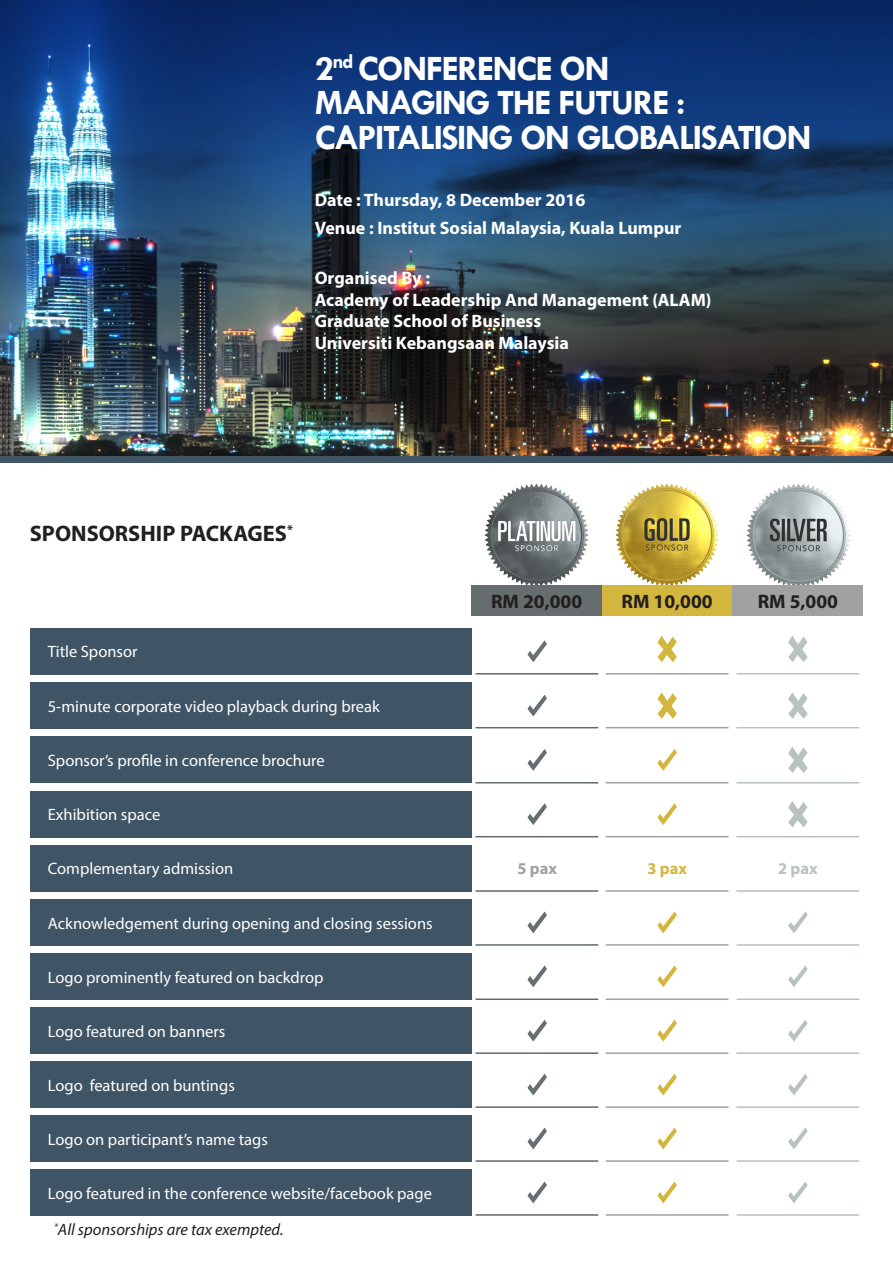
<style>
.page{position:relative;width:893px;height:1263px;background:#fff}
.page>*{position:absolute;margin:0;border:0;box-sizing:border-box;transform-origin:0 0}
.t1{font:700 36px/34.5px "Tw Cen";letter-spacing:-.04em;color:#fff}
.t2{font:700 22.5px "Myriad Pro";color:#231f20}
.t3{font:700 19.5px "Myriad Pro";color:#231f20}
.t4{font:700 18px "Myriad Pro";color:#fff}
.t5{font:16.5px "Myriad Pro";color:#fff}
.t6{font:italic 16.5px "Myriad Pro";color:#231f20}
.t7{font:700 16.5px "Myriad Pro";color:#a1a1a1}
.t8{font:700 16.5px "Myriad Pro";color:#d3b63e}
.t9{font:700 16.5px "Myriad Pro";color:#b9c1c3}
</style>
<div class="page">
<img style="left:0;top:0;width:893px;height:456px">
<div style="left:30px;top:628px;width:441px;height:46px;background:#3f5465"></div>
<div style="left:30px;top:791px;width:441px;height:46px;background:#3f5465"></div>
<div style="left:30px;top:899px;width:441px;height:47px;background:#3f5465"></div>
<div style="left:30px;top:682px;width:441px;height:47px;background:#3f5465"></div>
<div style="left:30px;top:953px;width:441px;height:47px;background:#3f5465"></div>
<div style="left:30px;top:737px;width:441px;height:46px;background:#3f5465"></div>
<div style="left:30px;top:845px;width:441px;height:46px;background:#3f5465"></div>
<div style="left:30px;top:1007px;width:441px;height:47px;background:#3f5465"></div>
<div style="left:30px;top:1061px;width:441px;height:47px;background:#3f5465"></div>
<div style="left:30px;top:1115px;width:441px;height:47px;background:#3f5465"></div>
<div style="left:30px;top:1169px;width:441px;height:47px;background:#3f5465"></div>
<div style="left:0;top:456px;width:893px;height:6px;background:#3f5465"></div>
<img style="left:484px;top:483px;width:105px;height:102px">
<img style="left:615px;top:483px;width:104px;height:102px">
<img style="left:746px;top:483px;width:104px;height:102px">
<div style="left:471px;top:585px;width:131px;height:30px;background:#656d6f"></div>
<div style="left:602px;top:585px;width:130px;height:30px;background:#d3b63e"></div>
<div style="left:733px;top:585px;width:130px;height:30px;background:#a1a1a1"></div>
<svg style="left:527px;top:749px;width:20px;height:22px"></svg>
<svg style="left:527px;top:803px;width:20px;height:22px"></svg>
<svg style="left:527px;top:695px;width:20px;height:21px"></svg>
<svg style="left:527px;top:640px;width:20px;height:22px"></svg>
<svg style="left:527px;top:911px;width:20px;height:22px"></svg>
<svg style="left:527px;top:965px;width:20px;height:22px"></svg>
<svg style="left:527px;top:1020px;width:20px;height:21px"></svg>
<svg style="left:527px;top:1074px;width:20px;height:21px"></svg>
<svg style="left:527px;top:1127px;width:20px;height:22px"></svg>
<svg style="left:527px;top:1181px;width:20px;height:22px"></svg>
<svg style="left:657px;top:749px;width:20px;height:22px"></svg>
<svg style="left:657px;top:803px;width:20px;height:22px"></svg>
<svg style="left:657px;top:911px;width:20px;height:22px"></svg>
<svg style="left:788px;top:911px;width:20px;height:22px"></svg>
<svg style="left:657px;top:965px;width:20px;height:22px"></svg>
<svg style="left:788px;top:965px;width:20px;height:22px"></svg>
<svg style="left:657px;top:1020px;width:20px;height:21px"></svg>
<svg style="left:657px;top:1074px;width:20px;height:21px"></svg>
<svg style="left:657px;top:1127px;width:20px;height:22px"></svg>
<svg style="left:657px;top:1181px;width:20px;height:22px"></svg>
<svg style="left:788px;top:1020px;width:20px;height:21px"></svg>
<svg style="left:788px;top:1074px;width:20px;height:21px"></svg>
<svg style="left:788px;top:1128px;width:20px;height:21px"></svg>
<svg style="left:788px;top:1181px;width:20px;height:22px"></svg>
<svg style="left:657px;top:636px;width:20px;height:26px"></svg>
<svg style="left:657px;top:692px;width:20px;height:27px"></svg>
<svg style="left:788px;top:636px;width:20px;height:26px"></svg>
<svg style="left:788px;top:692px;width:20px;height:27px"></svg>
<svg style="left:788px;top:747px;width:20px;height:26px"></svg>
<svg style="left:788px;top:801px;width:20px;height:26px"></svg>
<hr style="left:475px;top:673px;width:123px;height:1px;background:#626a6c">
<hr style="left:475px;top:782px;width:123px;height:1px;background:#626a6c">
<hr style="left:475px;top:890px;width:123px;height:2px;background:#626a6c">
<hr style="left:475px;top:998px;width:123px;height:2px;background:#626a6c">
<hr style="left:475px;top:727px;width:123px;height:1px;background:#626a6c">
<hr style="left:475px;top:836px;width:123px;height:1px;background:#626a6c">
<hr style="left:475px;top:944px;width:123px;height:2px;background:#626a6c">
<hr style="left:475px;top:1052px;width:123px;height:2px;background:#626a6c">
<hr style="left:475px;top:1106px;width:123px;height:2px;background:#626a6c">
<hr style="left:475px;top:1160px;width:123px;height:2px;background:#626a6c">
<hr style="left:475px;top:1214px;width:123px;height:2px;background:#626a6c">
<hr style="left:606px;top:673px;width:122px;height:1px;background:#a1a1a1">
<hr style="left:736px;top:673px;width:123px;height:1px;background:#b9c1c3">
<hr style="left:606px;top:782px;width:122px;height:1px;background:#a1a1a1">
<hr style="left:736px;top:782px;width:123px;height:1px;background:#b9c1c3">
<hr style="left:606px;top:890px;width:122px;height:2px;background:#a1a1a1">
<hr style="left:736px;top:890px;width:123px;height:2px;background:#b9c1c3">
<hr style="left:606px;top:998px;width:122px;height:2px;background:#a1a1a1">
<hr style="left:736px;top:998px;width:123px;height:2px;background:#b9c1c3">
<hr style="left:606px;top:727px;width:122px;height:1px;background:#a1a1a1">
<hr style="left:736px;top:727px;width:123px;height:1px;background:#b9c1c3">
<hr style="left:606px;top:836px;width:122px;height:1px;background:#a1a1a1">
<hr style="left:736px;top:836px;width:123px;height:1px;background:#b9c1c3">
<hr style="left:606px;top:944px;width:122px;height:2px;background:#a1a1a1">
<hr style="left:736px;top:944px;width:123px;height:2px;background:#b9c1c3">
<hr style="left:606px;top:1052px;width:122px;height:2px;background:#a1a1a1">
<hr style="left:736px;top:1052px;width:123px;height:2px;background:#b9c1c3">
<hr style="left:606px;top:1106px;width:122px;height:2px;background:#a1a1a1">
<hr style="left:736px;top:1106px;width:123px;height:2px;background:#b9c1c3">
<hr style="left:606px;top:1160px;width:122px;height:2px;background:#a1a1a1">
<hr style="left:606px;top:1214px;width:122px;height:2px;background:#a1a1a1">
<hr style="left:736px;top:1160px;width:123px;height:2px;background:#b9c1c3">
<hr style="left:736px;top:1214px;width:123px;height:2px;background:#b9c1c3">
<p class="t1" style="left:315px;top:50px;width:296px">2<sup>nd</sup> CONFERENCE ON</p>
<p class="t1" style="left:315px;top:85px;width:498px">MANAGING THE FUTURE :<br>CAPITALISING ON GLOBALISATION</p>
<p class="t4" style="left:315px;top:188px;width:272px">Date : Thursday, 8 December 2016</p>
<p class="t4" style="left:315px;top:216px;width:368px">Venue : Institut Sosial Malaysia, Kuala Lumpur</p>
<p class="t4" style="left:315px;top:266px;width:117px">Organised By :</p>
<p class="t4" style="left:315px;top:288px;width:398px">Academy of Leadership And Management (ALAM)</p>
<p class="t4" style="left:315px;top:310px;width:228px">Graduate School of Business</p>
<p class="t4" style="left:315px;top:331px;width:256px">Universiti Kebangsaan Malaysia</p>
<p class="t2" style="left:30px;top:519px;width:265px">SPONSORSHIP PACKAGES<sup>*</sup></p>
<p class="t5" style="left:48px;top:642px;width:91px">Title Sponsor</p>
<p class="t3" style="left:491px;top:588px;width:93px">RM 20,000</p>
<p class="t3" style="left:622px;top:588px;width:93px">RM 10,000</p>
<p class="t3" style="left:758px;top:588px;width:82px">RM 5,000</p>
<p class="t5" style="left:48px;top:696px;width:334px">5-minute corporate video playback during break</p>
<p class="t5" style="left:48px;top:750px;width:278px">Sponsor’s profile in conference brochure</p>
<p class="t5" style="left:48px;top:805px;width:114px">Exhibition space</p>
<p class="t5" style="left:48px;top:858px;width:187px">Complementary admission</p>
<p class="t5" style="left:48px;top:913px;width:386px">Acknowledgement during opening and closing sessions</p>
<p class="t5" style="left:48px;top:967px;width:277px">Logo prominently featured on backdrop</p>
<p class="t5" style="left:48px;top:1021px;width:179px">Logo featured on banners</p>
<p class="t5" style="left:48px;top:1075px;width:189px">Logo featured on buntings</p>
<p class="t5" style="left:48px;top:1129px;width:222px">Logo on participant’s name tags</p>
<p class="t5" style="left:48px;top:1183px;width:386px">Logo featured in the conference website/facebook page</p>
<p class="t6" style="left:54px;top:1220px;width:231px"><sup>*</sup>All sponsorships are tax exempted.</p>
<p class="t7" style="left:517px;top:858px;width:41px">5 pax</p>
<p class="t8" style="left:647px;top:858px;width:41px">3 pax</p>
<p class="t9" style="left:778px;top:858px;width:41px">2 pax</p>
</div>
